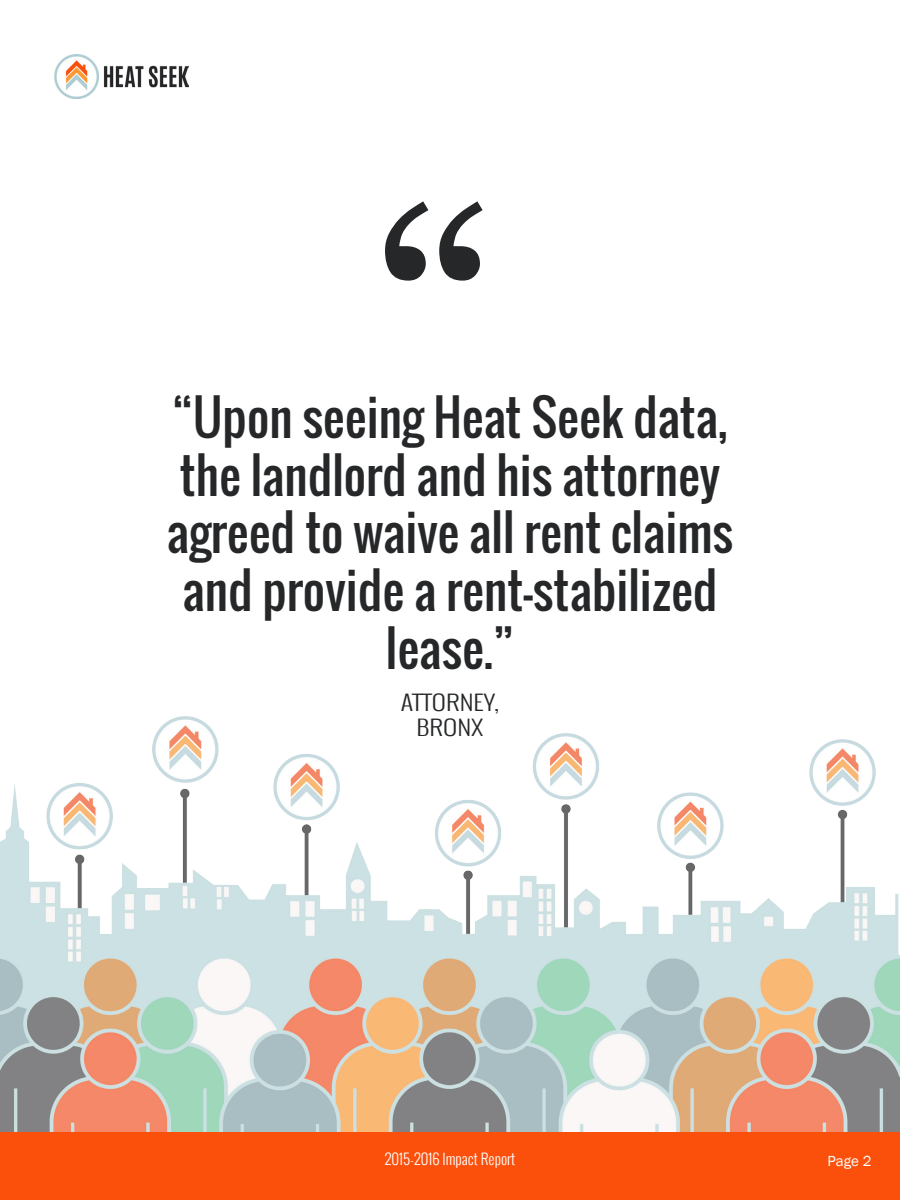
<style>
.page{position:relative;width:900px;height:1200px;background:#fff}
.page>*{position:absolute;margin:0;border:0;box-sizing:border-box;transform-origin:0 0}
.t1{font:300px "Georgia";color:#252729}
.t2{font:48px/57.6px "Oswald";color:#252729;text-align:center}
.t3{font:300 21px/25.2px "Oswald";color:#252729;text-align:center;scale:1.25 1}
.t4{font:300 15px "Oswald";color:#fff}
.t5{font:15px "Franklin Gothic";color:#fff}
</style>
<div class="page">
<img style="left:0;top:716px;width:900px;height:416px">
<div style="left:0;top:1132px;width:900px;height:68px;background:#fb500b"></div>
<img style="left:54px;top:54px;width:135px;height:45px">
<h1 class="t1" style="left:373px;top:150px;width:124px">“</h1>
<p class="t2" style="left:172px;top:388px;width:557px">“Upon seeing Heat Seek data,</p>
<p class="t2" style="left:167px;top:445px;width:568px">the landlord and his attorney agreed to waive all rent claims and provide a rent-stabilized lease.”</p>
<p class="t3" style="left:401px;top:688px;width:80px">ATTORNEY,<br>BRONX</p>
<p class="t4" style="left:385px;top:1148px;width:132px">2015-2016 Impact Report</p>
<p class="t5" style="left:828px;top:1152px;width:45px">Page 2</p>
</div>
